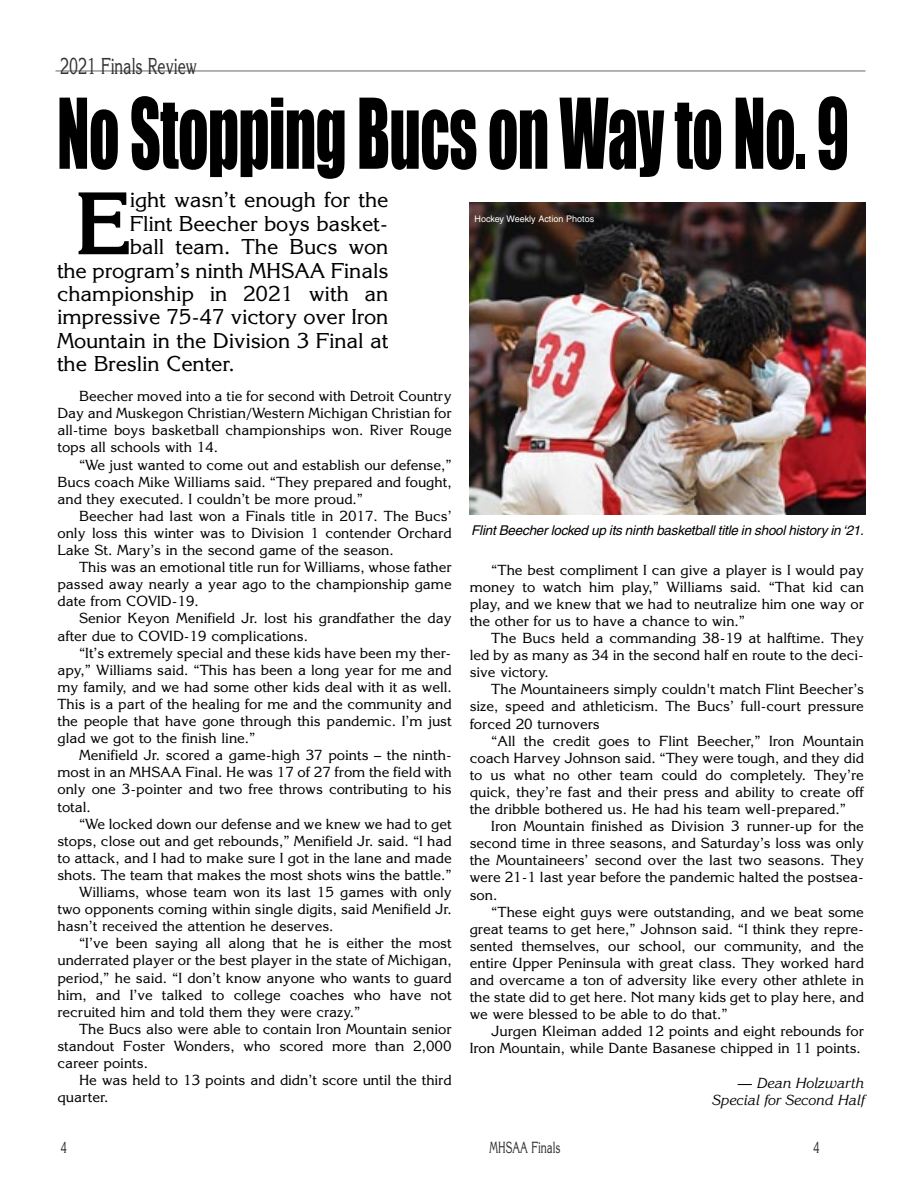
<style>
.page{position:relative;width:918px;height:1188px;background:#fff}
.page>*{position:absolute;margin:0;border:0;box-sizing:border-box;transform-origin:0 0}
.t1{font:90px "Impact";letter-spacing:-.01em;color:#000;scale:.67 1}
.t2{font:700 86.55px "Korinna";color:#000}
.t3{font:22.5px "Korinna";color:#333;scale:.67 1}
.t4{font:21px "Korinna";letter-spacing:-.005em;color:#000}
.t5{font:15.75px "Korinna";color:#333;scale:.67 1}
.t6{font:14.25px/17.1px "Korinna";color:#000;text-align:justify}
.t7{font:italic 14.25px/17.1px "Korinna";color:#000;text-align:right}
.t8{font:italic 13.5px "Helvetica";color:#000}
.t9{font:9px "Helvetica";color:#fff}
.s1{font-style:normal}
</style>
<div class="page">
<hr style="left:56px;top:71px;width:810px;height:1px;background:#666">
<img style="left:470px;top:202px;width:396px;height:312px">
<h3 class="t3" style="left:60px;top:57px;width:206px">2021 Finals Review</h3>
<h1 class="t1" style="left:57px;top:78px;width:1184px">No Stopping Bucs on Way to No. 9</h1>
<h2 class="t2" style="left:75px;top:192px;width:57px">E</h2>
<h3 class="t4" style="left:130px;top:192px;width:260px">ight wasn’t enough for the</h3>
<p class="t9" style="left:475px;top:216px;width:121px">Hockey Weekly Action Photos</p>
<h3 class="t4" style="left:130px;top:216px;width:260px">Flint Beecher boys basket-</h3>
<h3 class="t4" style="left:130px;top:239px;width:260px">ball team. The Bucs won</h3>
<h3 class="t4" style="left:57px;top:262px;width:333px">the program’s ninth MHSAA Finals</h3>
<h3 class="t4" style="left:57px;top:286px;width:333px">championship in 2021 with an</h3>
<h3 class="t4" style="left:57px;top:309px;width:333px">impressive 75-47 victory over Iron</h3>
<h3 class="t4" style="left:57px;top:333px;width:333px">Mountain in the Division 3 Final at</h3>
<h3 class="t4" style="left:57px;top:356px;width:179px">the Breslin Center.</h3>
<p class="t6" style="left:57px;top:389px;width:396px;text-indent:22px">Beecher moved into a tie for second with Detroit Country Day and Muskegon Christian/Western Michigan Christian for all-time boys basketball championships won. River Rouge tops all schools with 14.</p>
<p class="t6" style="left:57px;top:457px;width:396px;text-indent:22px">“We just wanted to come out and establish our defense,” Bucs coach Mike Williams said. “They prepared and fought, and they executed. I couldn’t be more proud.”</p>
<p class="t6" style="left:57px;top:509px;width:396px;text-indent:22px">Beecher had last won a Finals title in 2017. The Bucs’ only loss this winter was to Division 1 contender Orchard Lake St. Mary’s in the second game of the season.</p>
<p class="t6" style="left:57px;top:560px;width:396px;text-indent:22px">This was an emotional title run for Williams, whose father passed away nearly a year ago to the championship game date from COVID-19.</p>
<p class="t6" style="left:57px;top:611px;width:396px;text-indent:22px">Senior Keyon Menifield Jr. lost his grandfather the day after due to COVID-19 complications.</p>
<p class="t6" style="left:57px;top:646px;width:396px;text-indent:22px">“It’s extremely special and these kids have been my ther&shy;apy,” Williams said. “This has been a long year for me and my family, and we had some other kids deal with it as well.<br>This is a part of the healing for me and the community and the people that have gone through this pandemic. I’m just glad we got to the finish line.”</p>
<p class="t6" style="left:57px;top:748px;width:396px;text-indent:22px">Menifield Jr. scored a game-high 37 points – the ninth&shy;most in an MHSAA Final. He was 17 of 27 from the field with only one 3-pointer and two free throws contributing to his total.</p>
<p class="t6" style="left:79px;top:817px;width:374px">“We locked down our defense and we knew we had to get</p>
<p class="t6" style="left:57px;top:834px;width:396px">stops, close out and get rebounds,” Menifield Jr. said. “I had</p>
<p class="t6" style="left:57px;top:851px;width:396px">to attack, and I had to make sure I got in the lane and made</p>
<p class="t6" style="left:57px;top:868px;width:396px">shots. The team that makes the most shots wins the battle.”</p>
<p class="t6" style="left:79px;top:885px;width:374px">Williams, whose team won its last 15 games with only</p>
<p class="t6" style="left:57px;top:902px;width:396px">two opponents coming within single digits, said Menifield Jr.</p>
<p class="t6" style="left:57px;top:919px;width:278px">hasn’t received the attention he deserves.</p>
<p class="t6" style="left:79px;top:936px;width:374px">“I’ve been saying all along that he is either the most</p>
<p class="t6" style="left:57px;top:953px;width:396px">underrated player or the best player in the state of Michigan,</p>
<p class="t6" style="left:57px;top:970px;width:396px">period,” he said. “I don’t know anyone who wants to guard</p>
<p class="t6" style="left:57px;top:988px;width:396px">him, and I’ve talked to college coaches who have not</p>
<p class="t6" style="left:57px;top:1005px;width:305px">recruited him and told them they were crazy.”</p>
<p class="t6" style="left:79px;top:1022px;width:374px">The Bucs also were able to contain Iron Mountain senior</p>
<p class="t6" style="left:57px;top:1039px;width:396px">standout Foster Wonders, who scored more than 2,000</p>
<p class="t6" style="left:57px;top:1056px;width:92px">career points.</p>
<p class="t6" style="left:79px;top:1073px;width:374px">He was held to 13 points and didn’t score until the third</p>
<p class="t6" style="left:57px;top:1090px;width:53px">quarter.</p>
<p class="t8" style="left:471px;top:526px;width:397px">FlintBeecherlocked up its ninth basketballtitle in shoolhistory in ‘21.</p>
<p class="t6" style="left:470px;top:563px;width:396px;text-indent:22px">“The best compliment I can give a player is I would pay money to watch him play,” Williams said. “That kid can play, and we knew that we had to neutralize him one way or the other for us to have a chance to win.”</p>
<p class="t6" style="left:470px;top:631px;width:396px;text-indent:22px">The Bucs held a commanding 38-19 at halftime. They led by as many as 34 in the second half en route to the deci&shy;sive victory.</p>
<p class="t6" style="left:470px;top:682px;width:396px;text-indent:22px">The Mountaineers simply couldn't match Flint Beecher’s size, speed and athleticism. The Bucs’ full-court pressure forced 20 turnovers</p>
<p class="t6" style="left:470px;top:734px;width:396px;text-indent:22px">“All the credit goes to Flint Beecher,” Iron Mountain coach Harvey Johnson said. “They were tough, and they did to us what no other team could do completely. They’re quick, they’re fast and their press and ability to create off the dribble bothered us. He had his team well-prepared.”</p>
<p class="t6" style="left:470px;top:819px;width:396px;text-indent:22px">Iron Mountain finished as Division 3 runner-up for the second time in three seasons, and Saturday’s loss was only the Mountaineers’ second over the last two seasons. They were 21-1 last year before the pandemic halted the postsea&shy;son.</p>
<p class="t6" style="left:470px;top:905px;width:396px;text-indent:22px">“These eight guys were outstanding, and we beat some great teams to get here,” Johnson said. “I think they repre&shy;sented themselves, our school, our community, and the entire Upper Peninsula with great class. They worked hard and overcame a ton of adversity like every other athlete in the state did to get here. Not many kids get to play here, and we were blessed to be able to do that.”</p>
<p class="t6" style="left:470px;top:1024px;width:396px;text-align:right">Jurgen Kleiman added 12 points and eight rebounds for<br>Iron Mountain, while Dante Basanese chipped in 11 points.</p>
<p class="t7" style="left:711px;top:1076px;width:154px"><span class="s1">—</span> Dean Holzwarth<br>Special for Second Half</p>
<p class="t5" style="left:61px;top:1141px;width:11px">4</p>
<p class="t5" style="left:490px;top:1141px;width:108px">MHSAA Finals</p>
<p class="t5" style="left:814px;top:1141px;width:11px">4</p>
</div>
